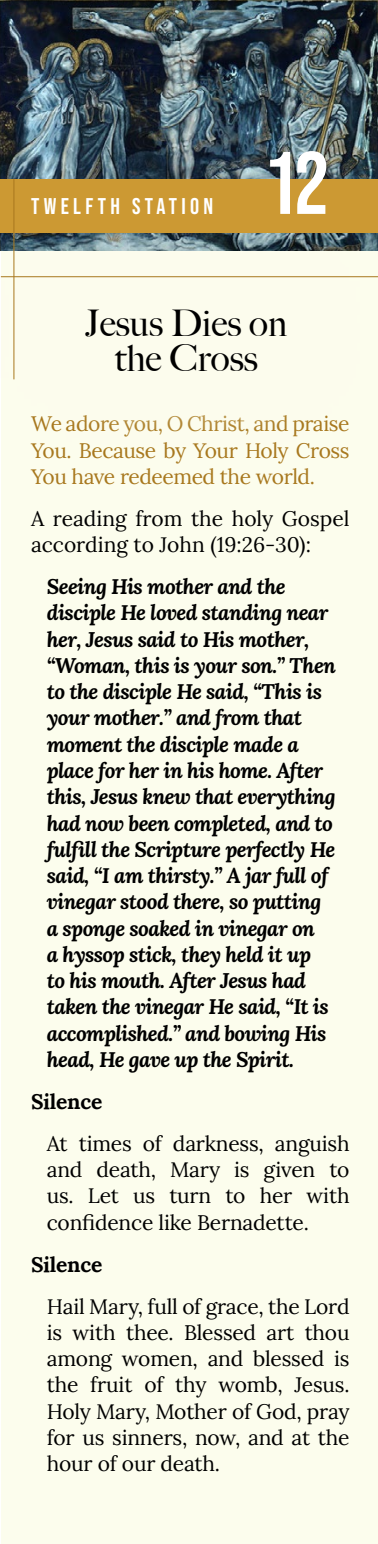
<style>
.page{position:relative;width:378px;height:1544px;background:#fff}
.page>*{position:absolute;margin:0;border:0;box-sizing:border-box;transform-origin:0 0}
.t1{font:700 88.38px "Bebas Neue Pro";color:#fff}
.t2{font:500 36.75px/35px "Big Caslon";color:#000;text-align:center}
.t3{font:700 22.75px "Bebas Neue Pro";letter-spacing:.19em;color:#fff}
.t4{font:italic 700 21px/26.2px "Lora";letter-spacing:-.03em;color:#000}
.t5{font:21px/26.2px "Lora";letter-spacing:-.01em;color:#000;text-align:justify}
.t6{font:21px/26.2px "Lora";letter-spacing:-.02em;color:#a8781e;text-align:justify}
.t7{font:700 21px "Lora";letter-spacing:-.01em;color:#000}
</style>
<div class="page">
<div style="left:1px;top:0;width:377px;height:1544px;background:#fcfded"></div>
<div style="left:0;top:236px;width:9px;height:211px;background:#fcfced"></div>
<img style="left:0;top:0;width:378px;height:251px">
<div style="left:1px;top:179px;width:377px;height:53px;background:#c93"></div>
<hr style="left:1px;top:276px;width:377px;height:1px;background:#a8781e">
<hr style="left:13px;top:179px;width:1px;height:200px;background:#a8781e">
<p class="t3" style="left:31px;top:193px;width:184px">TWELFTH STATION</p>
<h1 class="t1" style="left:269px;top:133px;width:61px">12</h1>
<h2 class="t2" style="left:85px;top:304px;width:203px">Jesus Dies on the Cross</h2>
<p class="t6" style="left:31px;top:409px;width:320px">We adore you, O Christ, and praise You. Because by Your Holy Cross You have redeemed the world.</p>
<p class="t5" style="left:31px;top:504px;width:320px">A reading from the holy Gospel according to John (19:26-30):</p>
<p class="t4" style="left:47px;top:573px;width:291px">Seeing His mother and the disciple He loved standing near her, Jesus said to His mother, “Woman, this is your son.” Then to the disciple He said, “This is your mother.” and from that moment the disciple made a place for her in his home. After this, Jesus knew that everything had now been completed, and to fulfill the Scripture perfectly He said, “I am thirsty.” A jar full of vinegar stood there, so putting a sponge soaked in vinegar on<br>a hyssop stick, they held it up<br>to his mouth. After Jesus had taken the vinegar He said, “It is accomplished.” and bowing His head, He gave up the Spirit.</p>
<p class="t7" style="left:31px;top:1083px;width:73px">Silence</p>
<p class="t5" style="left:47px;top:1129px;width:304px">At times of darkness, anguish and death, Mary is given to us. Let us turn to her with confidence like Bernadette.</p>
<p class="t7" style="left:31px;top:1246px;width:73px">Silence</p>
<p class="t5" style="left:47px;top:1291px;width:304px">Hail Mary, full of grace, the Lord is with thee. Blessed art thou among women, and blessed is the fruit of thy womb, Jesus.<br>Holy Mary, Mother of God, pray for us sinners, now, and at the hour of our death.</p>
</div>
